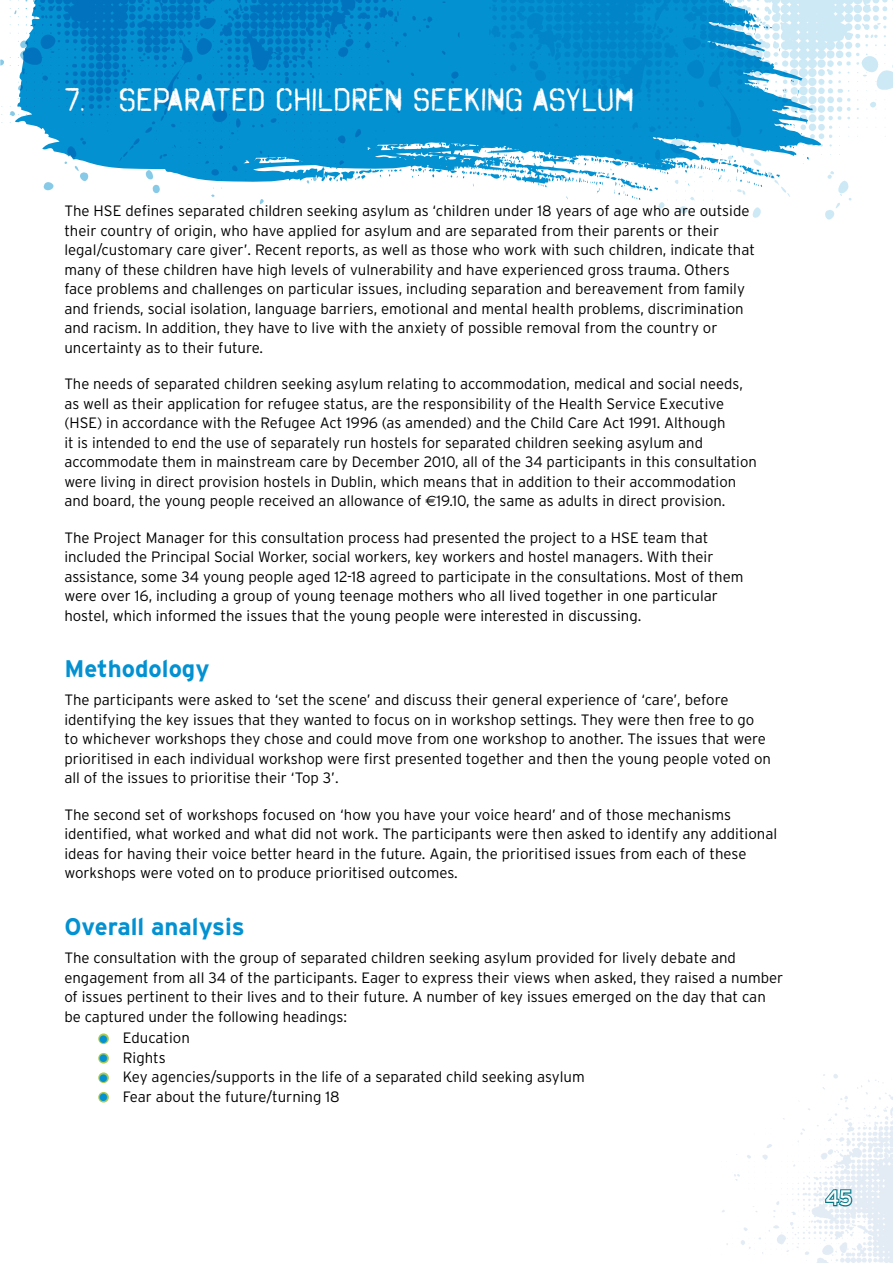
<style>
.page{position:relative;width:893px;height:1263px;background:#fff}
.page>*{position:absolute;margin:0;border:0;box-sizing:border-box;transform-origin:0 0}
.t1{font:33px "Octin Spraypaint Free";color:#fff}
.t2{font:700 24px "Interstate";color:#0391d1}
.t3{font:21px "Interstate";color:#fff}
.t4{font:300 15px/19.5px "Interstate";color:#000}
.s1{font-family:"Euro Sans";font-weight:400}
</style>
<div class="page">
<img style="left:722px;top:1074px;width:171px;height:189px">
<svg style="left:823px;top:1188px;width:30px;height:19px"></svg>
<div style="left:459px;top:0;width:30px;height:129px;background:#0391d1"></div>
<img style="left:1px;top:0;width:458px;height:221px">
<img style="left:489px;top:0;width:404px;height:220px">
<svg style="left:98px;top:1033px;width:11px;height:70px"></svg>
<h1 class="t1" style="left:64px;top:81px;width:571px">7. SEPARATED CHILDREN SEEKING ASYLUM</h1>
<p class="t4" style="left:64px;top:201px;width:692px">The HSE defines separated children seeking asylum as ‘children under 18 years of age who are outside their country of origin, who have applied for asylum and are separated from their parents or their legal/customary care giver’. Recent reports, as well as those who work with such children, indicate that many of these children have high levels of vulnerability and have experienced gross trauma. Others face problems and challenges on particular issues, including separation and bereavement from family and friends, social isolation, language barriers, emotional and mental health problems, discrimination and racism. In addition, they have to live with the anxiety of possible removal from the country or uncertainty as to their future.</p>
<p class="t4" style="left:64px;top:374px;width:694px">The needs of separated children seeking asylum relating to accommodation, medical and social needs, as well as their application for refugee status, are the responsibility of the Health Service Executive (HSE) in accordance with the Refugee Act 1996 (as amended) and the Child Care Act 1991. Although<br>it is intended to end the use of separately run hostels for separated children seeking asylum and accommodate them in mainstream care by December 2010, all of the 34 participants in this consultation were living in direct provision hostels in Dublin, which means that in addition to their accommodation and board, the young people received an allowance of <span class="s1">€</span>19.10, the same as adults in direct provision.</p>
<p class="t4" style="left:64px;top:527px;width:681px">The Project Manager for this consultation process had presented the project to a HSE team that included the Principal Social Worker, social workers, key workers and hostel managers. With their assistance, some 34 young people aged 12-18 agreed to participate in the consultations. Most of them were over 16, including a group of young teenage mothers who all lived together in one particular hostel, which informed the issues that the young people were interested in discussing.</p>
<h2 class="t2" style="left:64px;top:655px;width:147px">Methodology</h2>
<p class="t4" style="left:64px;top:690px;width:708px">The participants were asked to ‘set the scene’ and discuss their general experience of ‘care’, before identifying the key issues that they wanted to focus on in workshop settings. They were then free to go to whichever workshops they chose and could move from one workshop to another. The issues that were prioritised in each individual workshop were first presented together and then the young people voted on all of the issues to prioritise their ‘Top 3’.</p>
<p class="t4" style="left:64px;top:805px;width:714px">The second set of workshops focused on ‘how you have your voice heard’ and of those mechanisms identified, what worked and what did not work. The participants were then asked to identify any additional ideas for having their voice better heard in the future. Again, the prioritised issues from each of these workshops were voted on to produce prioritised outcomes.</p>
<h2 class="t2" style="left:64px;top:913px;width:182px">Overall analysis</h2>
<p class="t4" style="left:64px;top:948px;width:720px">The consultation with the group of separated children seeking asylum provided for lively debate and engagement from all 34 of the participants. Eager to express their views when asked, they raised a number of issues pertinent to their lives and to their future. A number of key issues emerged on the day that can be captured under the following headings:</p>
<p class="t4" style="left:123px;top:1028px;width:463px">Education<br>Rights<br>Key agencies/supports in the life of a separated child seeking asylum<br>Fear about the future/turning 18</p>
<h3 class="t3" style="left:825px;top:1186px;width:29px">45</h3>
</div>
